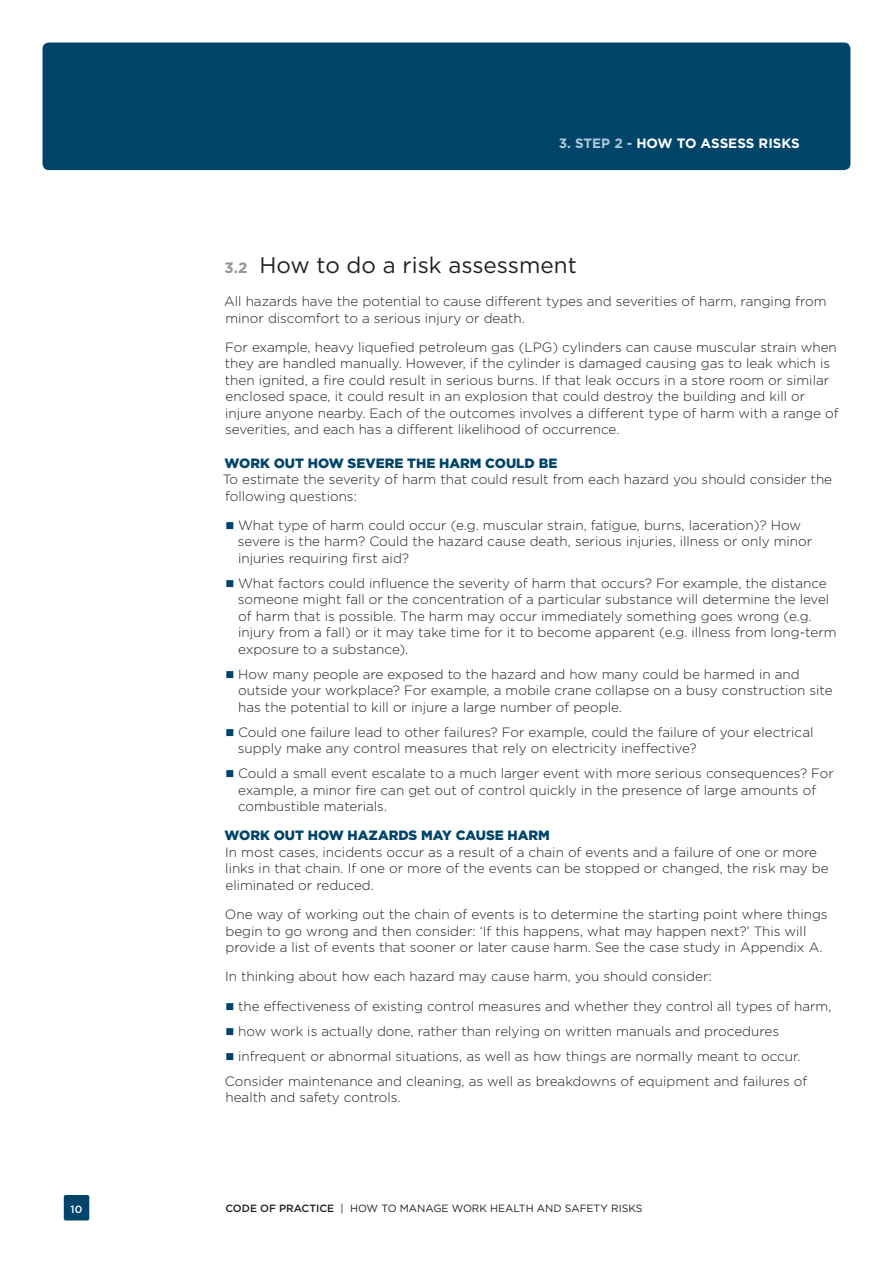
<style>
.page{position:relative;width:893px;height:1263px;background:#fff}
.page>*{position:absolute;margin:0;border:0;box-sizing:border-box;transform-origin:0 0}
.Header_2{font:22.5px "Gotham";color:#231f20}
.Body_copy{font:300 13.5px/16.5px "Gotham";color:#231f20}
.Header_3{font:900 13.5px "Gotham";color:#00446a}
.Running_header{font:700 13.5px "Gotham";color:#fff}
.t1{font:10.5px "Gotham";color:#231f20}
.t2{font:500 10.5px "Gotham";color:#fff}
.s1{color:#b0c7d9}
.s2{font-weight:700;font-size:15px;color:#939598}
.s3{font-weight:500}
</style>
<div class="page">
<div style="left:43px;top:43px;width:807px;height:127px;background:#00446a;border-radius:6px"></div>
<div style="left:64px;top:1195px;width:25px;height:25px;background:#00446a;border-radius:2px"></div>
<p class="Running_header" style="left:559px;top:135px;width:243px"><span class="s1">3. STEP 2 -</span> HOW TO ASSESS RISKS</p>
<p class="Header_2" style="left:225px;top:252px;width:354px"><span class="s2">3.2</span> How to do a risk assessment</p>
<p class="Body_copy" style="left:224px;top:293px;width:604px">All hazards have the potential to cause different types and severities of harm, ranging from minor discomfort to a serious injury or death.</p>
<p class="Body_copy" style="left:225px;top:339px;width:615px">For example, heavy liquefied petroleum gas (LPG) cylinders can cause muscular strain when they are handled manually. However, if the cylinder is damaged causing gas to leak which is then ignited, a fire could result in serious burns. If that leak occurs in a store room or similar enclosed space, it could result in an explosion that could destroy the building and kill or injure anyone nearby. Each of the outcomes involves a different type of harm with a range of severities, and each has a different likelihood of occurrence.</p>
<p class="Header_3" style="left:225px;top:455px;width:334px">WORK OUT HOW SEVERE THE HARM COULD BE</p>
<p class="Body_copy" style="left:223px;top:471px;width:611px">To estimate the severity of harm that could result from each hazard you should consider the following questions:</p>
<p class="Body_copy" style="left:238px;top:517px;width:576px">What type of harm could occur (e.g. muscular strain, fatigue, burns, laceration)? How severe is the harm? Could the hazard cause death, serious injuries, illness or only minor injuries requiring first aid?</p>
<p class="Body_copy" style="left:238px;top:575px;width:600px">What factors could influence the severity of harm that occurs? For example, the distance someone might fall or the concentration of a particular substance will determine the level of harm that is possible. The harm may occur immediately something goes wrong (e.g. injury from a fall) or it may take time for it to become apparent (e.g. illness from long-term exposure to a substance).</p>
<p class="Body_copy" style="left:238px;top:666px;width:596px">How many people are exposed to the hazard and how many could be harmed in and outside your workplace? For example, a mobile crane collapse on a busy construction site has the potential to kill or injure a large number of people.</p>
<p class="Body_copy" style="left:238px;top:724px;width:577px">Could one failure lead to other failures? For example, could the failure of your electrical supply make any control measures that rely on electricity ineffective?</p>
<p class="Body_copy" style="left:238px;top:765px;width:597px">Could a small event escalate to a much larger event with more serious consequences? For example, a minor fire can get out of control quickly in the presence of large amounts of combustible materials.</p>
<p class="Header_3" style="left:225px;top:827px;width:327px">WORK OUT HOW HAZARDS MAY CAUSE HARM</p>
<p class="Body_copy" style="left:225px;top:844px;width:605px">In most cases, incidents occur as a result of a chain of events and a failure of one or more links in that chain. If one or more of the events can be stopped or changed, the risk may be eliminated or reduced.</p>
<p class="Body_copy" style="left:225px;top:906px;width:604px">One way of working out the chain of events is to determine the starting point where things begin to go wrong and then consider: ‘If this happens, what may happen next?’ This will provide a list of events that sooner or later cause harm. See the case study in Appendix A.</p>
<p class="Body_copy" style="left:225px;top:968px;width:488px">In thinking about how each hazard may cause harm, you should consider:</p>
<p class="Body_copy" style="left:238px;top:997px;width:595px">the effectiveness of existing control measures and whether they control all types of harm,</p>
<p class="Body_copy" style="left:238px;top:1022px;width:542px">how work is actually done, rather than relying on written manuals and procedures</p>
<p class="Body_copy" style="left:238px;top:1047px;width:564px">infrequent or abnormal situations, as well as how things are normally meant to occur.</p>
<p class="Body_copy" style="left:225px;top:1072px;width:584px">Consider maintenance and cleaning, as well as breakdowns of equipment and failures of health and safety controls.</p>
<p class="t2" style="left:71px;top:1202px;width:13px">10</p>
<p class="t1" style="left:225px;top:1202px;width:419px"><span class="s3">CODE OF PRACTICE</span> | HOW TO MANAGE WORK HEALTH AND SAFETY RISKS</p>
</div>
